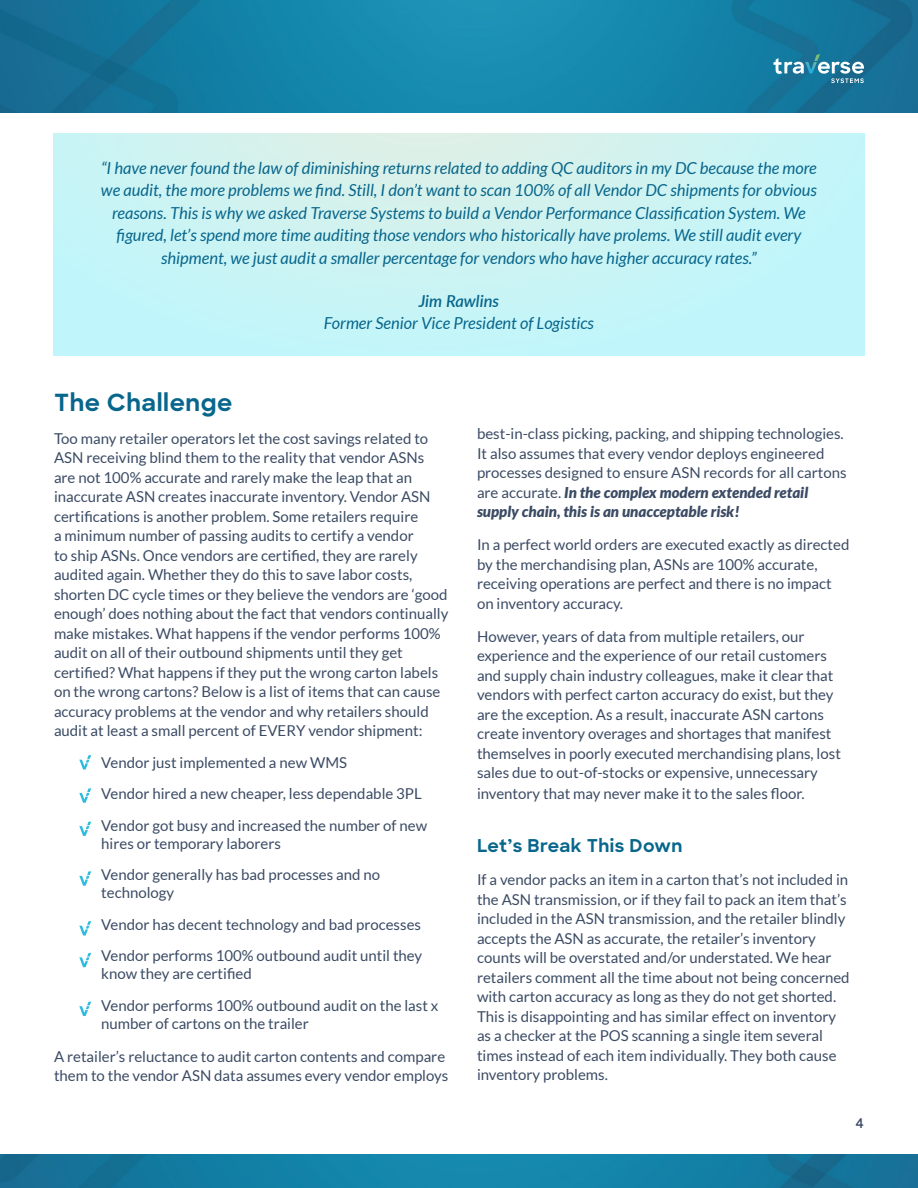
<style>
.page{position:relative;width:918px;height:1188px;background:#fff}
.page>*{position:absolute;margin:0;border:0;box-sizing:border-box;transform-origin:0 0}
.Small_section_Titles{font:700 24px "Sharp Sans";letter-spacing:.025em;color:#08668c}
.t1{font:700 18px "Sharp Sans";letter-spacing:.02em;color:#08668c}
.Paragraph_Copy{font:italic 16.5px/22.5px "Lato";color:#08668c;text-align:center}
.Paragraph_Copy-2{font:italic 600 16.5px "Lato";color:#08668c}
.Paragraph{font:15px/19.5px "Lato";color:#3b4b64}
.t2{font:600 13.5px "Sharp Sans";color:#3b4b64}
.s1{font-weight:900;font-style:italic}
</style>
<div class="page">
<svg style="left:0;top:0;width:918px;height:112px;background:#157fa4"></svg>
<svg style="left:0;top:1155px;width:918px;height:33px;background:#147ca2"></svg>
<svg style="left:773px;top:54px;width:91px;height:29px;background:#4790ad"></svg>
<svg style="left:79px;top:755px;width:12px;height:15px"></svg>
<svg style="left:79px;top:788px;width:12px;height:15px"></svg>
<svg style="left:79px;top:822px;width:12px;height:14px"></svg>
<svg style="left:79px;top:871px;width:12px;height:15px"></svg>
<svg style="left:79px;top:921px;width:12px;height:15px"></svg>
<svg style="left:79px;top:953px;width:12px;height:14px"></svg>
<svg style="left:79px;top:1002px;width:12px;height:14px"></svg>
<p class="Paragraph_Copy" style="left:101px;top:157px;width:717px">“I have never found the law of diminishing returns related to adding QC auditors in my DC because the more we audit, the more problems we find. Still, I don’t want to scan 100% of all Vendor DC shipments for obvious reasons. This is why we asked Traverse Systems to build a Vendor Performance Classification System. We figured, let’s spend more time auditing those vendors who historically have prolems. We still audit every shipment, we just audit a smaller percentage for vendors who have higher accuracy rates.”</p>
<p class="Paragraph_Copy-2" style="left:419px;top:289px;width:82px">Jim Rawlins</p>
<p class="Paragraph_Copy" style="left:324px;top:313px;width:272px">Former Senior Vice President of Logistics</p>
<p class="Small_section_Titles" style="left:54px;top:384px;width:180px">The Challenge</p>
<p class="Paragraph" style="left:54px;top:428px;width:396px">Too many retailer operators let the cost savings related to ASN receiving blind them to the reality that vendor ASNs are not 100% accurate and rarely make the leap that an inaccurate ASN creates inaccurate inventory. Vendor ASN certifications is another problem. Some retailers require<br>a minimum number of passing audits to certify a vendor<br>to ship ASNs. Once vendors are certified, they are rarely audited again. Whether they do this to save labor costs, shorten DC cycle times or they believe the vendors are ‘good enough’ does nothing about the fact that vendors continually make mistakes. What happens if the vendor performs 100% audit on all of their outbound shipments until they get certified? What happens if they put the wrong carton labels on the wrong cartons? Below is a list of items that can cause accuracy problems at the vendor and why retailers should audit at least a small percent of EVERY vendor shipment:</p>
<p class="Paragraph" style="left:101px;top:752px;width:247px">Vendor just implemented a new WMS</p>
<p class="Paragraph" style="left:101px;top:784px;width:322px">Vendor hired a new cheaper, less dependable 3PL</p>
<p class="Paragraph" style="left:101px;top:816px;width:327px;line-height:18px">Vendor got busy and increased the number of new hires or temporary laborers</p>
<p class="Paragraph" style="left:101px;top:866px;width:280px;line-height:18px">Vendor generally has bad processes and no technology</p>
<p class="Paragraph" style="left:101px;top:914px;width:321px">Vendor has decent technology and bad processes</p>
<p class="Paragraph" style="left:101px;top:947px;width:323px;line-height:18px">Vendor performs 100% outbound audit until they know they are certified</p>
<p class="Paragraph" style="left:101px;top:996px;width:339px;line-height:18px">Vendor performs 100% outbound audit on the last x number of cartons on the trailer</p>
<p class="Paragraph" style="left:54px;top:1046px;width:396px">A retailer’s reluctance to audit carton contents and compare them to the vendor ASN data assumes every vendor employs</p>
<p class="Paragraph" style="left:477px;top:424px;width:371px">best-in-class picking, packing, and shipping technologies.<br>It also assumes that every vendor deploys engineered processes designed to ensure ASN records for all cartons are accurate. <span class="s1">In the complex modern extended retail supply chain, this is an unacceptable risk!</span></p>
<p class="Paragraph" style="left:477px;top:535px;width:374px">In a perfect world orders are executed exactly as directed by the merchandising plan, ASNs are 100% accurate, receiving operations are perfect and there is no impact on inventory accuracy.</p>
<p class="Paragraph" style="left:477px;top:626px;width:365px">However, years of data from multiple retailers, our experience and the experience of our retail customers and supply chain industry colleagues, make it clear that vendors with perfect carton accuracy do exist, but they are the exception. As a result, inaccurate ASN cartons create inventory overages and shortages that manifest themselves in poorly executed merchandising plans, lost sales due to out-of-stocks or expensive, unnecessary</p>
<p class="Paragraph" style="left:477px;top:784px;width:329px">inventory that may never make it to the sales floor.</p>
<p class="t1" style="left:477px;top:833px;width:207px">Let’s Break This Down</p>
<p class="Paragraph" style="left:477px;top:870px;width:374px">If a vendor packs an item in a carton that’s not included in the ASN transmission, or if they fail to pack an item that’s included in the ASN transmission, and the retailer blindly accepts the ASN as accurate, the retailer’s inventory counts will be overstated and/or understated. We hear retailers comment all the time about not being concerned with carton accuracy as long as they do not get shorted.<br>This is disappointing and has similar effect on inventory as a checker at the POS scanning a single item several times instead of each item individually. They both cause inventory problems.</p>
<p class="t2" style="left:856px;top:1114px;width:10px">4</p>
</div>
